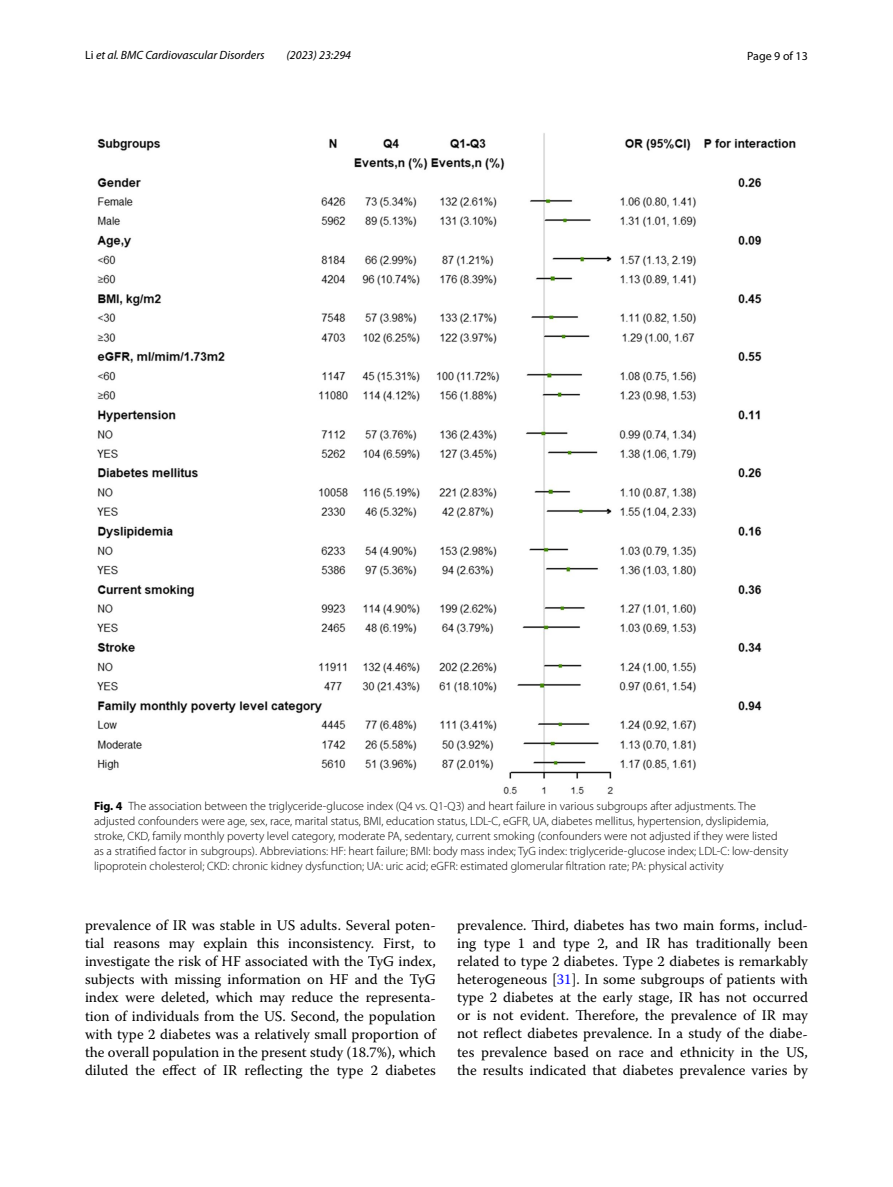
<style>
.page{position:relative;width:893px;height:1187px;background:#fff}
.page>*{position:absolute;margin:0;border:0;box-sizing:border-box;transform-origin:0 0}
.t1{font:14.7px/18px "Warnock Pro";color:#000;text-align:justify}
.t2{font:300 12px/15px "Myriad Pro";color:#000}
.t3{font:italic 12px "Myriad Pro";color:#000}
.t4{font:12px "Myriad Pro";color:#000}
.s1{font-style:normal}
.s2{font-weight:700}
.s3{color:#00f}
</style>
<div class="page">
<img style="left:97px;top:133px;width:699px;height:661px">
<p class="t3" style="left:85px;top:48px;width:181px"><span class="s1">Li</span> et al. BMC Cardiovascular Disorders</p>
<p class="t3" style="left:287px;top:48px;width:66px">(2023) 23:294</p>
<p class="t4" style="left:747px;top:48px;width:62px">Page 9 of 13</p>
<p class="t2" style="left:94px;top:798px;width:696px"><span class="s2">Fig. 4</span> The association between the triglyceride-glucose index (Q4 vs. Q1-Q3) and heart failure in various subgroups after adjustments. The adjusted confounders were age, sex, race, marital status, BMI, education status, LDL-C, eGFR, UA, diabetes mellitus, hypertension, dyslipidemia, stroke, CKD, family monthly poverty level category, moderate PA, sedentary, current smoking (confounders were not adjusted if they were listed as a stratified factor in subgroups). Abbreviations: HF: heart failure; BMI: body mass index; TyG index: triglyceride-glucose index; LDL-C: low-density lipoprotein cholesterol; CKD: chronic kidney dysfunction; UA: uric acid; eGFR: estimated glomerular filtration rate; PA: physical activity</p>
<p class="t1" style="left:85px;top:916px;width:352px">prevalence of IR was stable in US adults. Several poten&shy;tial reasons may explain this inconsistency. First, to investigate the risk of HF associated with the TyG index, subjects with missing information on HF and the TyG index were deleted, which may reduce the representa&shy;tion of individuals from the US. Second, the population with type 2 diabetes was a relatively small proportion of the overall population in the present study (18.7%), which diluted the effect of IR reflecting the type 2 diabetes</p>
<p class="t1" style="left:457px;top:916px;width:352px">prevalence. Third, diabetes has two main forms, includ&shy;ing type 1 and type 2, and IR has traditionally been related to type 2 diabetes. Type 2 diabetes is remarkably heterogeneous [<span class="s3">31</span>]. In some subgroups of patients with type 2 diabetes at the early stage, IR has not occurred or is not evident. Therefore, the prevalence of IR may not reflect diabetes prevalence. In a study of the diabe&shy;tes prevalence based on race and ethnicity in the US, the results indicated that diabetes prevalence varies by</p>
</div>
